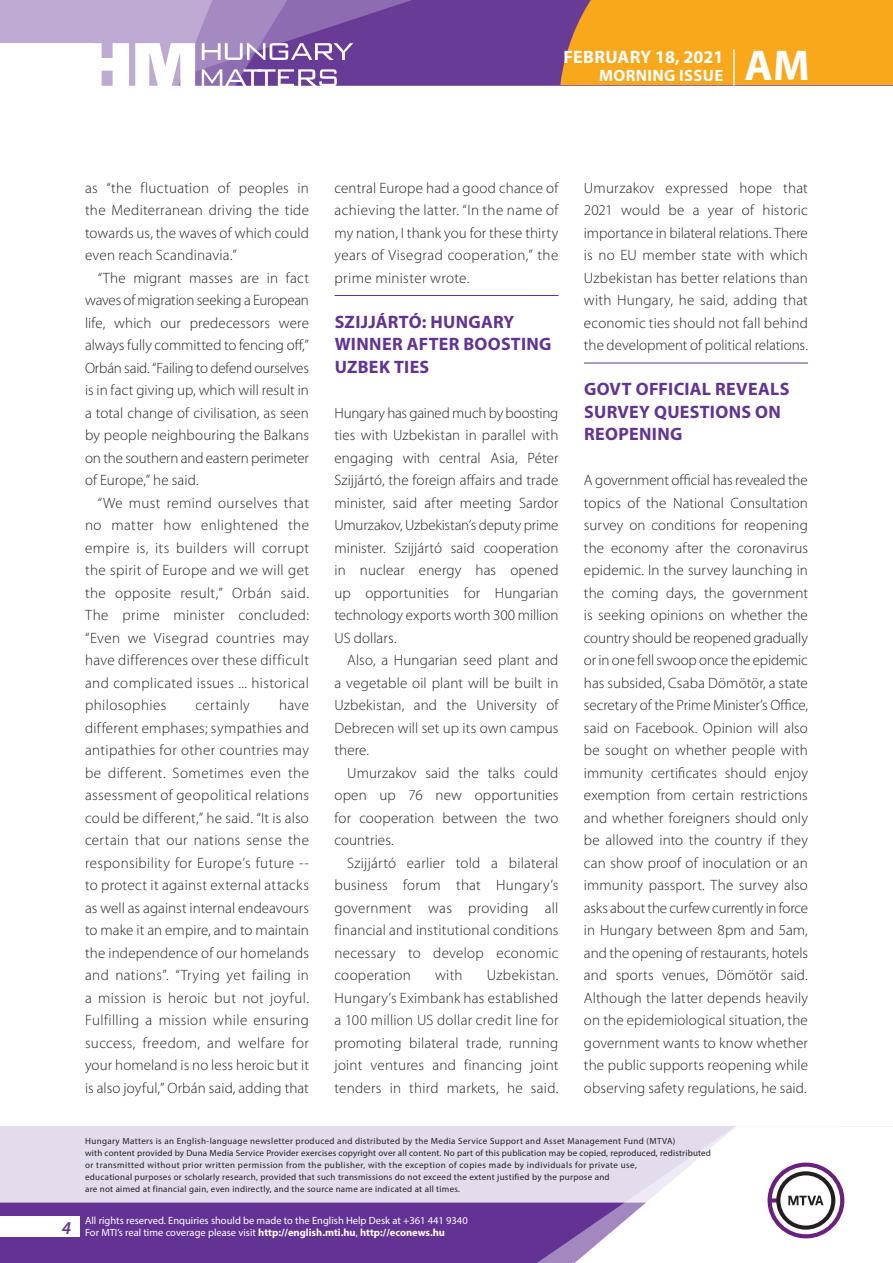
<style>
.page{position:relative;width:893px;height:1263px;background:#fff}
.page>*{position:absolute;margin:0;border:0;box-sizing:border-box;transform-origin:0 0}
.t1{font:700 43.35px "Myriad Pro";color:#fff}
._01_cimsor{font:700 18px/22.5px "Myriad Pro";letter-spacing:.02em;color:#623393}
.t2{font:700 18px "Myriad Pro";color:#fff}
.t3{font:italic 600 18px "Myriad Pro";color:#623393}
.t4{font:700 16.5px "Myriad Pro";letter-spacing:.02em;color:#fff}
._03_kenyer_szöveg-2{font:300 15px/22.5px "Myriad Pro";letter-spacing:.015em;color:#231f20;text-align:justify}
._03_kenyer_szöveg-1{font:300 15px/22.5px "Myriad Pro";letter-spacing:.005em;color:#231f20;text-align:justify}
.t5{font:10.5px/12px "Myriad Pro";color:#fff}
.t6{font:9px/12px "Myriad Pro";letter-spacing:.03em;color:#231f20}
.s1{font-weight:700}
</style>
<div class="page">
<div style="left:0;top:1126px;width:893px;height:137px;background:#e4dcec"></div>
<div style="left:0;top:1202px;width:506px;height:61px;background:#623393"></div>
<svg style="left:506px;top:1202px;width:69px;height:61px;background:#6b3e99"></svg>
<svg style="left:575px;top:1126px;width:318px;height:137px"></svg>
<div style="left:0;top:1216px;width:79px;height:20px;background:#fff"></div>
<div style="left:0;top:0;width:893px;height:85px;background:#683b97"></div>
<div style="left:560px;top:0;width:333px;height:85px;background:#f9a71b"></div>
<hr style="left:733px;top:49px;width:2px;height:37px;background:#fff">
<svg style="left:0;top:0;width:479px;height:86px"></svg>
<hr style="left:334px;top:295px;width:224px;height:1px;background:#623393">
<hr style="left:584px;top:363px;width:224px;height:1px;background:#623393">
<p class="t2" style="left:563px;top:45px;width:161px">FEBRUARY 18, 2021</p>
<p class="t4" style="left:599px;top:65px;width:125px">MORNING ISSUE</p>
<h1 class="t1" style="left:745px;top:37px;width:67px">AM</h1>
<p class="_03_kenyer_szöveg-2" style="left:85px;top:176px;width:225px">as “the fluctuation of peoples in the Mediterranean driving the tide towards us, the waves of which could even reach Scandinavia.”</p>
<p class="_03_kenyer_szöveg-2" style="left:85px;top:266px;width:225px;text-indent:13px">“The migrant masses are in fact waves of migration seeking a European life, which our predecessors were always fully committed to fencing off,” Orbán said. “Failing to defend ourselves is in fact giving up, which will result in a total change of civilisation, as seen by people neighbouring the Balkans on the southern and eastern perimeter of Europe,” he said.</p>
<p class="_03_kenyer_szöveg-2" style="left:85px;top:491px;width:225px;text-indent:13px">“We must remind ourselves that no matter how enlightened the empire is, its builders will corrupt the spirit of Europe and we will get the opposite result,” Orbán said.<br>The prime minister concluded: “Even we Visegrad countries may have differences over these difficult and complicated issues ... historical philosophies</p>
<p class="_03_kenyer_szöveg-2" style="left:85px;top:694px;width:225px;text-indent:194px">have different emphases; sympathies and antipathies for other countries may be different. Sometimes even the assessment of geopolitical relations could be different,” he said. “It is also certain that our nations sense the responsibility for Europe’s future -- to protect it against external attacks as well as against internal endeavours to make it an empire, and to maintain the independence of our homelands and nations”. “Trying yet failing in a mission is heroic but not joyful.<br>Fulfilling a mission while ensuring success, freedom, and welfare for your homeland is no less heroic but it is also joyful,” Orbán said, adding that</p>
<p class="_03_kenyer_szöveg-2" style="left:195px;top:694px;width:56px">certainly</p>
<p class="_03_kenyer_szöveg-2" style="left:334px;top:176px;width:225px">central Europe had a good chance of achieving the latter. “In the name of my nation, I thank you for these thirty years of Visegrad cooperation,” the prime minister wrote.</p>
<p class="_01_cimsor" style="left:335px;top:310px;width:218px">SZIJJÁRTÓ: HUNGARY<br>WINNER AFTER BOOSTING<br>UZBEK TIES</p>
<p class="_03_kenyer_szöveg-1" style="left:334px;top:401px;width:225px">Hungary has gained much by boosting ties with Uzbekistan in parallel with engaging with central Asia, Péter Szijjártó, the foreign affairs and trade minister, said after meeting Sardor Umurzakov, Uzbekistan’s deputy prime minister. Szijjártó said cooperation in nuclear energy has opened up opportunities for Hungarian technology exports worth 300 million US dollars.</p>
<p class="_03_kenyer_szöveg-2" style="left:334px;top:649px;width:225px;text-indent:13px">Also, a Hungarian seed plant and a vegetable oil plant will be built in Uzbekistan, and the University of Debrecen will set up its own campus there.</p>
<p class="_03_kenyer_szöveg-2" style="left:334px;top:761px;width:225px;text-indent:13px">Umurzakov said the talks could open up 76 new opportunities for cooperation between the two countries.</p>
<p class="_03_kenyer_szöveg-2" style="left:334px;top:851px;width:225px;text-indent:13px">Szijjártó earlier told a bilateral business forum that Hungary’s government was providing all financial and institutional conditions necessary to develop economic cooperation</p>
<p class="_03_kenyer_szöveg-2" style="left:334px;top:964px;width:225px;text-indent:152px">Uzbekistan.<br>Hungary’s Eximbank has established a 100 million US dollar credit line for promoting bilateral trade, running joint ventures and financing joint tenders in third markets, he said.</p>
<p class="_03_kenyer_szöveg-2" style="left:435px;top:964px;width:29px">with</p>
<p class="_03_kenyer_szöveg-2" style="left:584px;top:176px;width:225px">Umurzakov expressed hope that 2021 would be a year of historic importance in bilateral relations. There is no EU member state with which Uzbekistan has better relations than with Hungary, he said, adding that economic ties should not fall behind the development of political relations.</p>
<p class="_01_cimsor" style="left:584px;top:377px;width:207px">GOVT OFFICIAL REVEALS<br>SURVEY QUESTIONS ON<br>REOPENING</p>
<p class="_03_kenyer_szöveg-1" style="left:584px;top:469px;width:225px">A government official has revealed the topics of the National Consultation survey on conditions for reopening the economy after the coronavirus epidemic. In the survey launching in the coming days, the government is seeking opinions on whether the country should be reopened gradually or in one fell swoop once the epidemic has subsided, Csaba Dömötör, a state secretary of the Prime Minister’s Office, said on Facebook. Opinion will also be sought on whether people with immunity certificates should enjoy exemption from certain restrictions and whether foreigners should only be allowed into the country if they can show proof of inoculation or an immunity passport. The survey also asks about the curfew currently in force in Hungary between 8pm and 5am, and the opening of restaurants, hotels and sports venues, Dömötör said.<br>Although the latter depends heavily on the epidemiological situation, the government wants to know whether the public supports reopening while observing safety regulations, he said.</p>
<p class="t3" style="left:62px;top:1217px;width:11px">4</p>
<p class="t6" style="left:85px;top:1134px;width:627px">Hungary Matters is an English-language newsletter produced and distributed by the Media Service Support and Asset Management Fund (MTVA)<br>with content provided by Duna Media Service Provider exercises copyright over all content. No part of this publication may be copied, reproduced, redistributed or transmitted without prior written permission from the publisher, with the exception of copies made by individuals for private use,<br>educational purposes or scholarly research, provided that such transmissions do not exceed the extent justified by the purpose and<br>are not aimed at financial gain, even indirectly, and the source name are indicated at all times.</p>
<p class="t5" style="left:85px;top:1214px;width:384px">All rights reserved. Enquiries should be made to the English Help Desk at +361 441 9340<br>For MTI’s real time coverage please visit <span class="s1">http://english.mti.hu</span>, <span class="s1">http://econews.hu</span></p>
</div>
